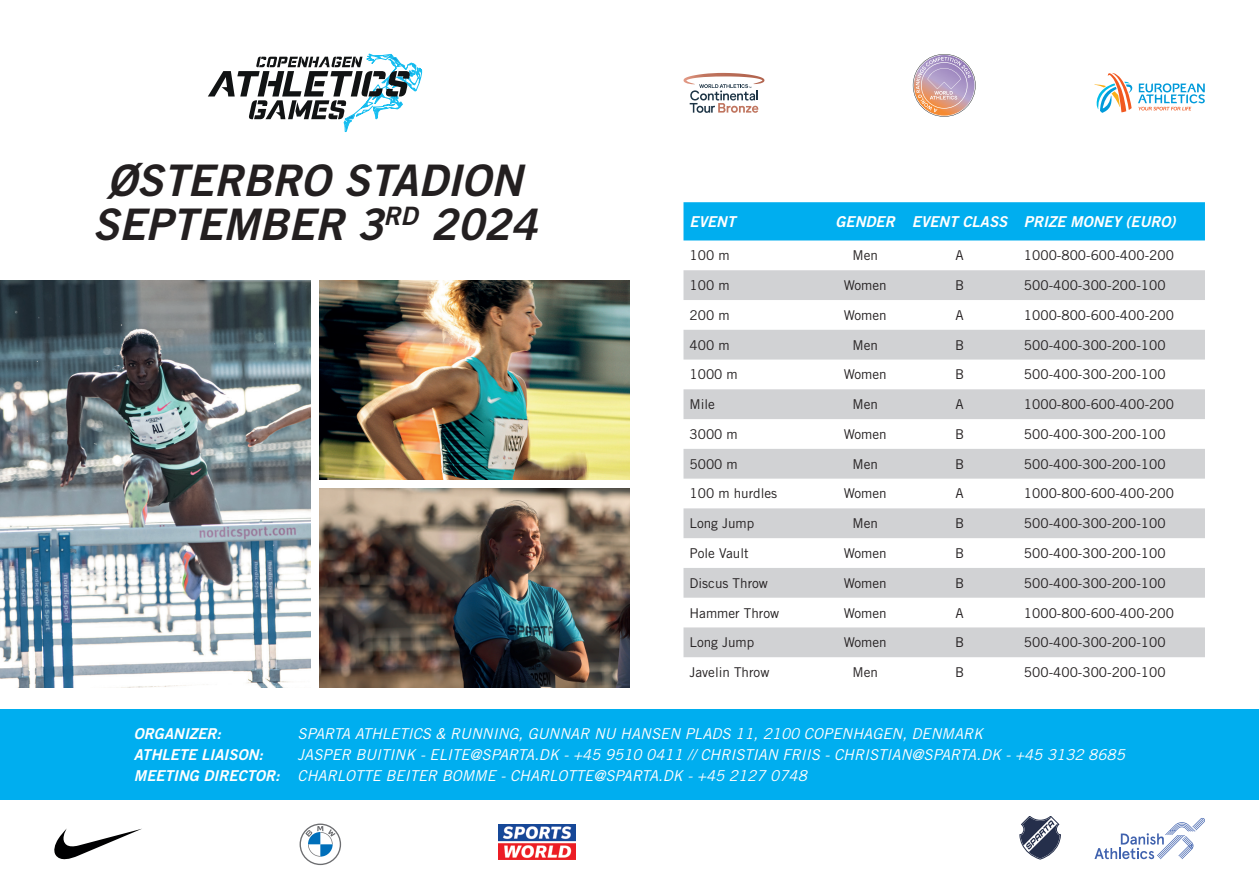
<style>
.page{position:relative;width:1259px;height:893px;background:#fff}
.page>*{position:absolute;margin:0;border:0;box-sizing:border-box;transform-origin:0 0}
.t1{font:43.5px/43.5px "Trade Gothic LT Std Bd 2 Obl";color:#231f20;text-align:center}
.t2{font:italic 15px/21px "Trade Gothic LT Std";color:#fff}
.t3{font:15px "Trade Gothic LT Std Bd 2 Obl";color:#fff}
.t4{font:13.5px "Trade Gothic LT Std";color:#231f20}
.s1{font-family:"Trade Gothic LT Std Bd 2 Obl";font-style:normal}
</style>
<div class="page">
<div style="left:0;top:709px;width:1259px;height:90px;background:#00aeef"></div>
<div style="left:683px;top:202px;width:522px;height:38px;background:#00aeef"></div>
<svg style="left:683px;top:270px;width:522px;height:387px;fill:#d1d2d4"></svg>
<svg style="left:683px;top:73px;width:81px;height:40px"></svg>
<svg style="left:1138px;top:83px;width:66px;height:27px"></svg>
<svg style="left:1094px;top:73px;width:38px;height:40px"></svg>
<svg style="left:208px;top:54px;width:214px;height:78px"></svg>
<svg style="left:54px;top:828px;width:88px;height:32px"></svg>
<svg style="left:1020px;top:816px;width:40px;height:43px"></svg>
<svg style="left:1094px;top:818px;width:111px;height:41px"></svg>
<img style="left:0;top:281px;width:310px;height:406px">
<img style="left:319px;top:281px;width:310px;height:198px">
<img style="left:319px;top:488px;width:310px;height:199px">
<svg style="left:913px;top:54px;width:62px;height:63px"></svg>
<img style="left:498px;top:825px;width:77px;height:34px">
<svg style="left:299px;top:823px;width:42px;height:42px"></svg>
<h1 class="t1" style="left:92px;top:159px;width:446px">ØSTERBRO STADION<br>SEPTEMBER 3<sup>RD</sup> 2024</h1>
<p class="t3" style="left:689px;top:212px;width:47px">EVENT</p>
<p class="t3" style="left:835px;top:212px;width:341px">GENDER EVENT CLASS PRIZE MONEY (EURO)</p>
<p class="t4" style="left:689px;top:247px;width:42px">100 m</p>
<p class="t4" style="left:852px;top:247px;width:27px">Men</p>
<p class="t4" style="left:955px;top:247px;width:10px">A</p>
<p class="t4" style="left:1024px;top:247px;width:151px">1000-800-600-400-200</p>
<p class="t4" style="left:689px;top:277px;width:42px">100 m</p>
<p class="t4" style="left:843px;top:277px;width:44px">Women</p>
<p class="t4" style="left:955px;top:277px;width:11px">B</p>
<p class="t4" style="left:1024px;top:277px;width:143px">500-400-300-200-100</p>
<p class="t4" style="left:689px;top:307px;width:42px">200 m</p>
<p class="t4" style="left:843px;top:307px;width:44px">Women</p>
<p class="t4" style="left:955px;top:307px;width:10px">A</p>
<p class="t4" style="left:1024px;top:307px;width:151px">1000-800-600-400-200</p>
<p class="t4" style="left:689px;top:337px;width:42px">400 m</p>
<p class="t4" style="left:852px;top:337px;width:27px">Men</p>
<p class="t4" style="left:955px;top:337px;width:11px">B</p>
<p class="t4" style="left:1024px;top:337px;width:143px">500-400-300-200-100</p>
<p class="t4" style="left:689px;top:366px;width:50px">1000 m</p>
<p class="t4" style="left:843px;top:366px;width:44px">Women</p>
<p class="t4" style="left:955px;top:366px;width:11px">B</p>
<p class="t4" style="left:1024px;top:366px;width:143px">500-400-300-200-100</p>
<p class="t4" style="left:689px;top:396px;width:27px">Mile</p>
<p class="t4" style="left:852px;top:396px;width:27px">Men</p>
<p class="t4" style="left:955px;top:396px;width:10px">A</p>
<p class="t4" style="left:1024px;top:396px;width:151px">1000-800-600-400-200</p>
<p class="t4" style="left:689px;top:426px;width:50px">3000 m</p>
<p class="t4" style="left:843px;top:426px;width:44px">Women</p>
<p class="t4" style="left:955px;top:426px;width:11px">B</p>
<p class="t4" style="left:1024px;top:426px;width:143px">500-400-300-200-100</p>
<p class="t4" style="left:689px;top:456px;width:50px">5000 m</p>
<p class="t4" style="left:852px;top:456px;width:27px">Men</p>
<p class="t4" style="left:955px;top:456px;width:11px">B</p>
<p class="t4" style="left:1024px;top:456px;width:143px">500-400-300-200-100</p>
<p class="t4" style="left:689px;top:485px;width:89px">100 m hurdles</p>
<p class="t4" style="left:843px;top:485px;width:44px">Women</p>
<p class="t4" style="left:955px;top:485px;width:10px">A</p>
<p class="t4" style="left:1024px;top:485px;width:151px">1000-800-600-400-200</p>
<p class="t4" style="left:689px;top:515px;width:66px">Long Jump</p>
<p class="t4" style="left:852px;top:515px;width:27px">Men</p>
<p class="t4" style="left:955px;top:515px;width:11px">B</p>
<p class="t4" style="left:1024px;top:515px;width:143px">500-400-300-200-100</p>
<p class="t4" style="left:689px;top:545px;width:61px">Pole Vault</p>
<p class="t4" style="left:843px;top:545px;width:44px">Women</p>
<p class="t4" style="left:955px;top:545px;width:11px">B</p>
<p class="t4" style="left:1024px;top:545px;width:143px">500-400-300-200-100</p>
<p class="t4" style="left:689px;top:575px;width:80px">Discus Throw</p>
<p class="t4" style="left:843px;top:575px;width:44px">Women</p>
<p class="t4" style="left:955px;top:575px;width:11px">B</p>
<p class="t4" style="left:1024px;top:575px;width:143px">500-400-300-200-100</p>
<p class="t4" style="left:689px;top:604px;width:91px">Hammer Throw</p>
<p class="t4" style="left:843px;top:604px;width:44px">Women</p>
<p class="t4" style="left:955px;top:604px;width:10px">A</p>
<p class="t4" style="left:1024px;top:604px;width:151px">1000-800-600-400-200</p>
<p class="t4" style="left:689px;top:634px;width:66px">Long Jump</p>
<p class="t4" style="left:843px;top:634px;width:44px">Women</p>
<p class="t4" style="left:955px;top:634px;width:11px">B</p>
<p class="t4" style="left:1024px;top:634px;width:143px">500-400-300-200-100</p>
<p class="t4" style="left:689px;top:664px;width:81px">Javelin Throw</p>
<p class="t4" style="left:852px;top:664px;width:27px">Men</p>
<p class="t4" style="left:955px;top:664px;width:11px">B</p>
<p class="t4" style="left:1024px;top:664px;width:143px">500-400-300-200-100</p>
<p class="t3" style="left:134px;top:724px;width:89px">ORGANIZER:</p>
<p class="t2" style="left:297px;top:723px;width:687px">SPARTA ATHLETICS &amp; RUNNING, GUNNAR NU HANSEN PLADS 11, 2100 COPENHAGEN, DENMARK</p>
<p class="t3" style="left:134px;top:745px;width:131px">ATHLETE LIAISON:</p>
<p class="t2" style="left:134px;top:744px;width:992px;text-indent:163px">JASPER BUITINK - ELITE@SPARTA.DK - +45 9510 0411 // CHRISTIAN FRIIS - CHRISTIAN@SPARTA.DK - +45 3132 8685<br><span class="s1">MEETING DIRECTOR:</span> CHARLOTTE BEITER BOMME - CHARLOTTE@SPARTA.DK - +45 2127 0748</p>
</div>
